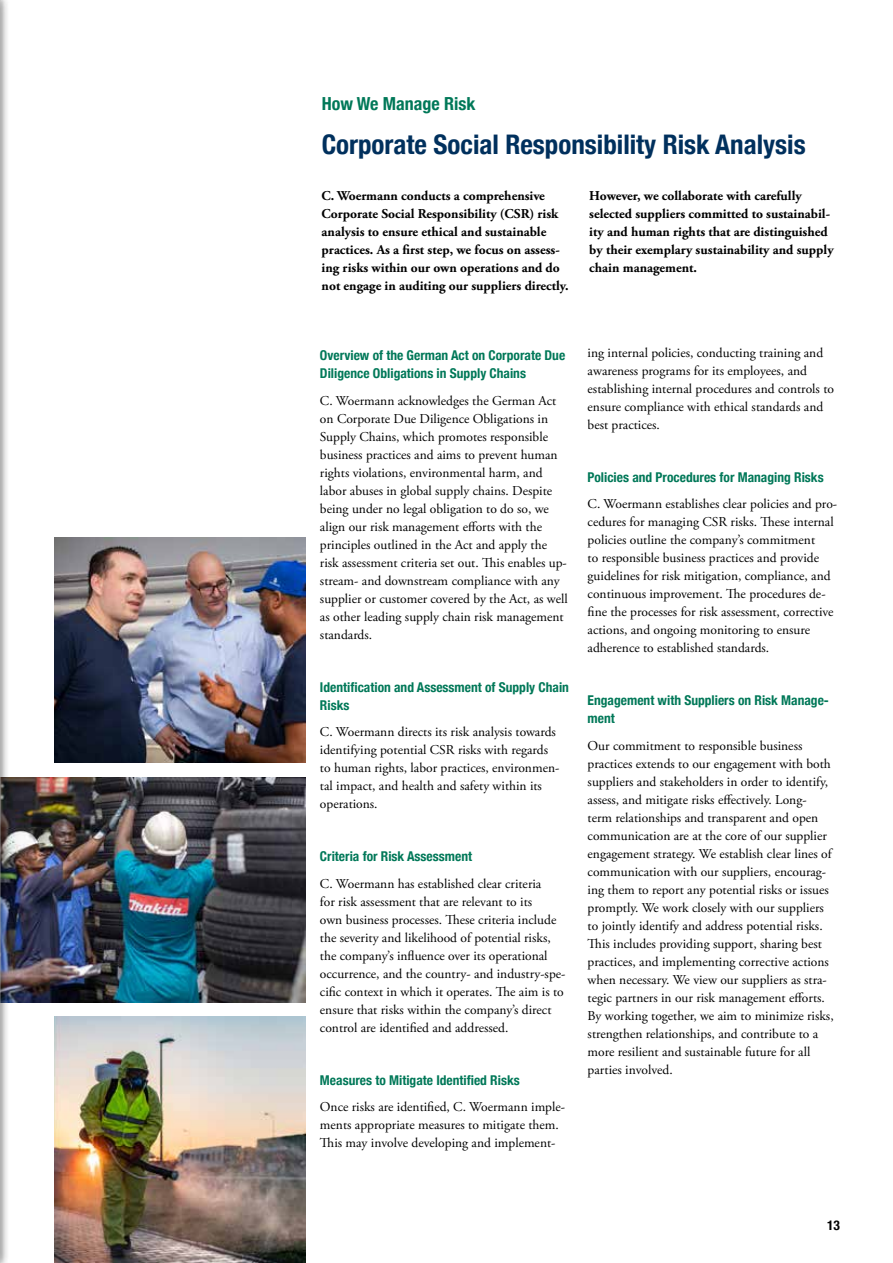
<style>
.page{position:relative;width:893px;height:1263px;background:#fff}
.page>*{position:absolute;margin:0;border:0;box-sizing:border-box;transform-origin:0 0}
.t1{font:700 condensed 27px "Helvetica Neue";color:#00305d}
.t2{font:700 condensed 18px "Helvetica Neue";color:#007858}
.t3{font:13.5px/18px "Adobe Garamond Pro";color:#000}
.t4{font:700 13.5px/18px "Adobe Garamond Pro";color:#000}
.t5{font:700 condensed 13.5px/18px "Helvetica Neue";color:#007858}
.t6{font:700 condensed 13.5px "Helvetica Neue";color:#000}
</style>
<div class="page">
<img style="left:10px;top:777px;width:295px;height:225px">
<div style="left:0;top:0;width:10px;height:1263px;background:#000;opacity:.75"></div>
<img style="left:54px;top:538px;width:251px;height:225px">
<img style="left:54px;top:1017px;width:251px;height:246px">
<h2 class="t2" style="left:322px;top:89px;width:155px">How We Manage Risk</h2>
<h1 class="t1" style="left:322px;top:122px;width:485px">Corporate Social Responsibility Risk Analysis</h1>
<p class="t4" style="left:322px;top:187px;width:248px">C. Woermann conducts a comprehensive Corporate Social Responsibility (CSR) risk analysis to ensure ethical and sustainable practices. As a first step, we focus on assess&shy;ing risks within our own operations and do not engage in auditing our suppliers directly.</p>
<p class="t4" style="left:589px;top:187px;width:246px">However, we collaborate with carefully selected suppliers committed to sustainabil&shy;ity and human rights that are distinguished by their exemplary sustainability and supply chain management.</p>
<p class="t5" style="left:320px;top:345px;width:247px">Overview of the German Act on Corporate Due<br>Diligence Obligations in Supply Chains</p>
<p class="t3" style="left:320px;top:392px;width:249px">C. Woermann acknowledges the German Act on Corporate Due Diligence Obligations in Supply Chains, which promotes responsible business practices and aims to prevent human rights violations, environmental harm, and labor abuses in global supply chains. Despite being under no legal obligation to do so, we align our risk management efforts with the principles outlined in the Act and apply the risk assessment criteria set out. This enables up&shy;stream- and downstream compliance with any supplier or customer covered by the Act, as well as other leading supply chain risk management standards.</p>
<p class="t5" style="left:320px;top:677px;width:251px">Identification and Assessment of Supply Chain<br>Risks</p>
<p class="t3" style="left:320px;top:723px;width:241px">C. Woermann directs its risk analysis towards identifying potential CSR risks with regards to human rights, labor practices, environmen&shy;tal impact, and health and safety within its operations.</p>
<p class="t5" style="left:320px;top:846px;width:154px">Criteria for Risk Assessment</p>
<p class="t3" style="left:320px;top:875px;width:247px">C. Woermann has established clear criteria<br>for risk assessment that are relevant to its<br>own business processes. These criteria include the severity and likelihood of potential risks, the company’s influence over its operational occurrence, and the country- and industry-spe&shy;cific context in which it operates. The aim is to ensure that risks within the company’s direct control are identified and addressed.</p>
<p class="t5" style="left:320px;top:1070px;width:201px">Measures to Mitigate Identified Risks</p>
<p class="t3" style="left:320px;top:1098px;width:247px">Once risks are identified, C. Woermann imple&shy;ments appropriate measures to mitigate them.<br>This may involve developing and implement-</p>
<p class="t3" style="left:588px;top:344px;width:248px">ing internal policies, conducting training and awareness programs for its employees, and establishing internal procedures and controls to ensure compliance with ethical standards and best practices.</p>
<p class="t5" style="left:588px;top:467px;width:238px">Policies and Procedures for Managing Risks</p>
<p class="t3" style="left:588px;top:496px;width:251px">C. Woermann establishes clear policies and pro&shy;cedures for managing CSR risks. These internal policies outline the company’s commitment<br>to responsible business practices and provide guidelines for risk mitigation, compliance, and continuous improvement. The procedures de&shy;fine the processes for risk assessment, corrective actions, and ongoing monitoring to ensure adherence to established standards.</p>
<p class="t5" style="left:588px;top:691px;width:243px">Engagement with Suppliers on Risk Manage&shy;ment</p>
<p class="t3" style="left:588px;top:737px;width:248px">Our commitment to responsible business practices extends to our engagement with both suppliers and stakeholders in order to identify, assess, and mitigate risks effectively. Long&shy;term relationships and transparent and open communication are at the core of our supplier engagement strategy. We establish clear lines of communication with our suppliers, encourag&shy;ing them to report any potential risks or issues promptly. We work closely with our suppliers to jointly identify and address potential risks.<br>This includes providing support, sharing best practices, and implementing corrective actions when necessary. We view our suppliers as stra&shy;tegic partners in our risk management efforts.<br>By working together, we aim to minimize risks, strengthen relationships, and contribute to a more resilient and sustainable future for all parties involved.</p>
<p class="t6" style="left:827px;top:1213px;width:14px">13</p>
</div>
